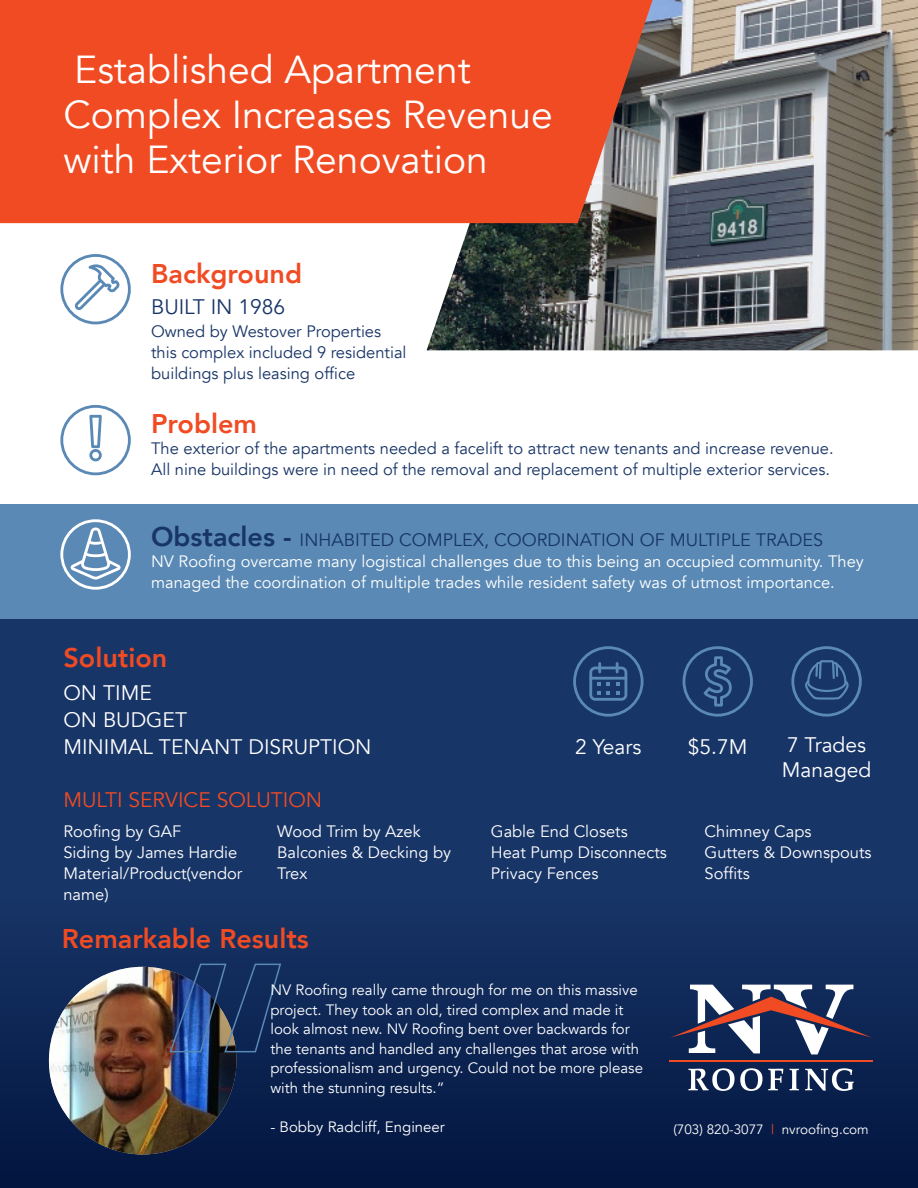
<style>
.page{position:relative;width:918px;height:1188px;background:#fff}
.page>*{position:absolute;margin:0;border:0;box-sizing:border-box;transform-origin:0 0}
.t1{font:39px/45px "Avenir";color:#fff}
.t2{font:800 27px "Avenir";color:#f04b23}
.t3{font:21px/27px "Avenir";color:#fff}
.t4{font:21px "Avenir";color:#f04b23}
.t5{font:21px "Avenir";color:#183567}
.t6{font:18px "Avenir";color:#183567}
.t7{font:16.5px/21px "Avenir";color:#fff}
.t8{font:16.5px/21px "Avenir";color:#183567}
.t9{font:15px/19.5px "Avenir";color:#fff}
.t10{font:13.5px "Avenir";color:#fff}
.s1{font-weight:800;font-size:27px}
.s2{color:#f04b23}
</style>
<div class="page">
<div style="left:0;top:618px;width:918px;height:570px;background:linear-gradient(to bottom,#1e3d71,#071c48)"></div>
<img style="left:427px;top:0;width:491px;height:350px">
<svg style="left:688px;top:1068px;width:95px;height:23px"></svg>
<svg style="left:790px;top:1069px;width:9px;height:21px"></svg>
<svg style="left:805px;top:1068px;width:49px;height:23px"></svg>
<svg style="left:670px;top:985px;width:202px;height:69px"></svg>
<hr style="left:669px;top:1060px;width:204px;height:1px;background:#f04b23">
<div style="left:0;top:0;width:653px;height:223px;background:#f04b23"></div>
<img style="left:49px;top:967px;width:188px;height:188px;border-radius:94px">
<svg style="left:60px;top:254px;width:71px;height:70px"></svg>
<svg style="left:60px;top:405px;width:71px;height:70px"></svg>
<div style="left:0;top:504px;width:918px;height:115px;background:#5989b4"></div>
<svg style="left:60px;top:519px;width:71px;height:71px"></svg>
<svg style="left:683px;top:646px;width:70px;height:71px;background:#264777"></svg>
<svg style="left:573px;top:646px;width:71px;height:71px;background:#274879"></svg>
<img style="left:168px;top:963px;width:114px;height:91px">
<svg style="left:791px;top:619px;width:71px;height:113px;background:#204071"></svg>
<p class="t1" style="left:63px;top:47px;width:491px">Established Apartment<br>Complex Increases Revenue with Exterior Renovation</p>
<p class="t2" style="left:151px;top:252px;width:153px">Background</p>
<p class="t5" style="left:151px;top:295px;width:136px">BUILT IN 1986</p>
<p class="t8" style="left:151px;top:321px;width:257px">Owned by Westover Properties this complex included 9 residential buildings plus leasing office</p>
<p class="t2" style="left:151px;top:402px;width:108px">Problem</p>
<p class="t8" style="left:151px;top:438px;width:684px">The exterior of the apartments needed a facelift to attract new tenants and increase revenue.<br>All nine buildings were in need of the removal and replacement of multiple exterior services.</p>
<p class="t6" style="left:151px;top:529px;width:673px"><span class="s1">Obstacles -</span> INHABITED COMPLEX, COORDINATION OF MULTIPLE TRADES</p>
<p class="t7" style="left:151px;top:551px;width:714px">NV Roofing overcame many logistical challenges due to this being an occupied community. They managed the coordination of multiple trades while resident safety was of utmost importance.</p>
<p class="t2" style="left:63px;top:637px;width:106px">Solution</p>
<p class="t3" style="left:63px;top:680px;width:310px">ON TIME<br>ON BUDGET<br>MINIMAL TENANT DISRUPTION</p>
<p class="t4" style="left:63px;top:787px;width:260px">MULTI SERVICE SOLUTION</p>
<p class="t7" style="left:63px;top:821px;width:120px">Roofing by GAF</p>
<p class="t7" style="left:63px;top:842px;width:175px">Siding by James Hardie</p>
<p class="t7" style="left:63px;top:863px;width:181px">Material/Product(vendor name)</p>
<p class="t7" style="left:277px;top:821px;width:145px">Wood Trim by Azek</p>
<p class="t7" style="left:277px;top:842px;width:175px">Balconies &amp; Decking by<br>Trex</p>
<p class="t2" style="left:62px;top:917px;width:249px">Remarkable Results</p>
<p class="t3" style="left:575px;top:734px;width:68px">2 Years</p>
<p class="t3" style="left:688px;top:734px;width:61px">$5.7M</p>
<p class="t3" style="left:782px;top:733px;width:91px;line-height:25.2px">7 Trades<br>Managed</p>
<p class="t7" style="left:491px;top:821px;width:138px">Gable End Closets</p>
<p class="t7" style="left:491px;top:842px;width:178px">Heat Pump Disconnects</p>
<p class="t7" style="left:491px;top:863px;width:109px">Privacy Fences</p>
<p class="t7" style="left:705px;top:821px;width:108px">Chimney Caps</p>
<p class="t7" style="left:705px;top:842px;width:169px">Gutters &amp; Downspouts</p>
<p class="t7" style="left:705px;top:863px;width:47px">Soffits</p>
<p class="t9" style="left:270px;top:981px;width:374px">NV Roofing really came through for me on this massive project. They took an old, tired complex and made it look almost new. NV Roofing bent over backwards for the tenants and handled any challenges that arose with professionalism and urgency. Could not be more please with the stunning results.”</p>
<p class="t9" style="left:270px;top:1117px;width:176px">- Bobby Radcliff, Engineer</p>
<p class="t10" style="left:673px;top:1121px;width:197px">(703) 820-3077 <span class="s2">|</span> nvroofing.com</p>
</div>
